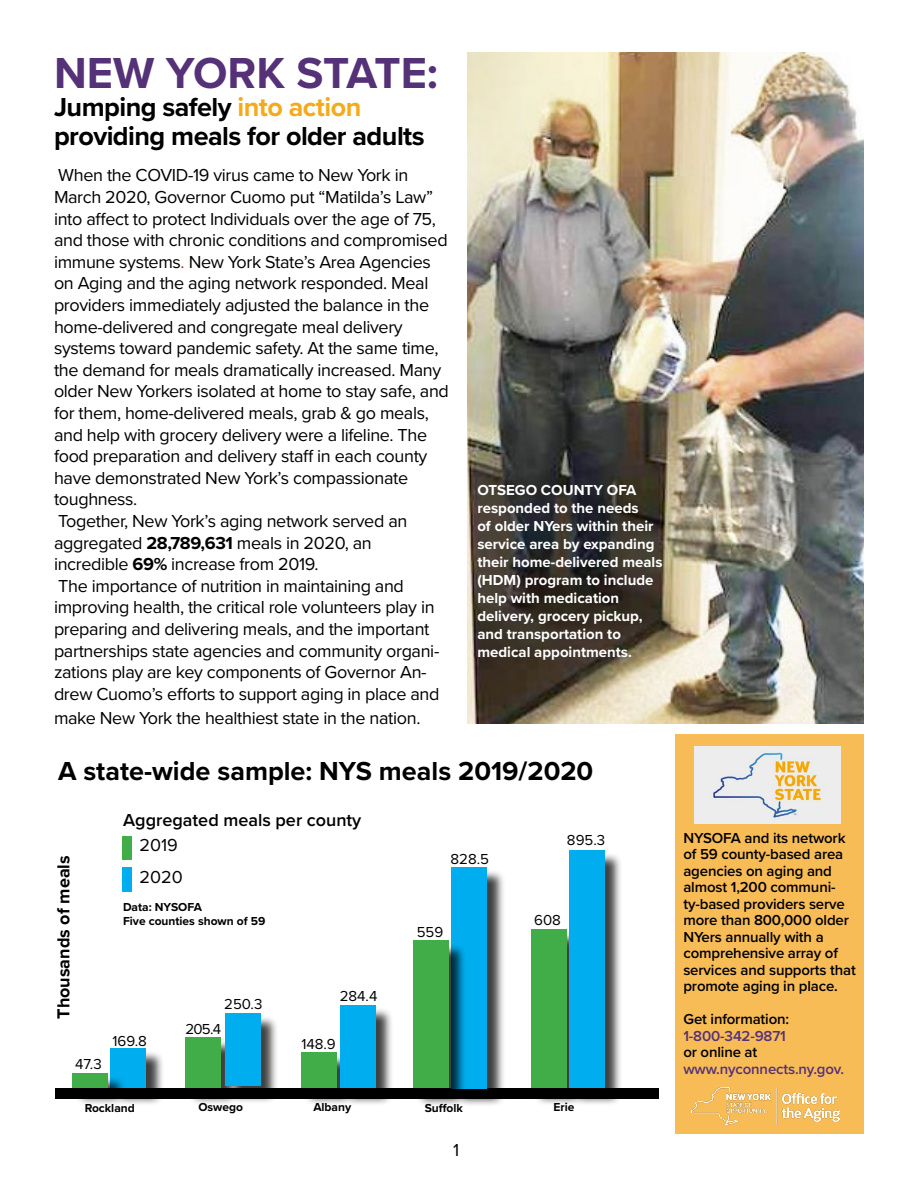
<style>
.page{position:relative;width:918px;height:1188px;background:#fff}
.page>*{position:absolute;margin:0;border:0;box-sizing:border-box;transform-origin:0 0}
.t1{font:700 45px "Proxima Nova";color:#553178}
.t2{font:700 27px/28.5px "Proxima Nova";letter-spacing:-.02em;color:#000}
.t3{font:700 27px "Proxima Nova";color:#000}
.t4{font:18px/21.6px "Proxima Nova";letter-spacing:-.02em;color:#000}
.t5{font:600 18px "Proxima Nova";color:#000}
.t6{font:700 18px "Proxima Nova";color:#000}
.t7{font:18px/32px "Proxima Nova";color:#000}
.t8{font:600 15px/16.5px "Proxima Nova";letter-spacing:-.01em;color:#000}
.t9{font:700 15px/18px "Proxima Nova";color:#fff}
.t10{font:15px "Proxima Nova";color:#000}
.t11{font:600 15px "Proxima Nova";letter-spacing:-.01em;color:#553178}
.t12{font:700 12px/14.4px "Proxima Nova";color:#000}
.s1{color:#f5aa1c}
.s2{color:#d2232a}
.s3{font-weight:700}
</style>
<div class="page">
<div style="left:675px;top:734px;width:189px;height:400px;background:#f8bc57"></div>
<img style="left:694px;top:747px;width:146px;height:76px">
<img style="left:692px;top:1088px;width:148px;height:37px">
<img style="left:467px;top:52px;width:397px;height:672px">
<div style="left:55px;top:1088px;width:604px;height:11px;background:#000"></div>
<div style="left:123px;top:836px;width:9px;height:23px;background:#41ad49"></div>
<div style="left:123px;top:867px;width:9px;height:24px;background:#00aeef"></div>
<div style="left:533px;top:931px;width:52px;height:175px;background:#000;opacity:.75"></div>
<div style="left:531px;top:929px;width:35px;height:159px;background:#41ad49"></div>
<div style="left:571px;top:852px;width:52px;height:254px;background:#000;opacity:.75"></div>
<div style="left:569px;top:850px;width:35px;height:237px;background:#00aeef"></div>
<div style="left:454px;top:869px;width:51px;height:238px;background:#000;opacity:.75"></div>
<div style="left:451px;top:867px;width:36px;height:221px;background:#00aeef"></div>
<div style="left:415px;top:943px;width:52px;height:164px;background:#000;opacity:.75"></div>
<div style="left:413px;top:941px;width:35px;height:147px;background:#41ad49"></div>
<div style="left:303px;top:1054px;width:52px;height:53px;background:#000;opacity:.75"></div>
<div style="left:301px;top:1052px;width:35px;height:36px;background:#41ad49"></div>
<div style="left:342px;top:1007px;width:52px;height:100px;background:#000;opacity:.75"></div>
<div style="left:340px;top:1005px;width:35px;height:83px;background:#00aeef"></div>
<div style="left:113px;top:1050px;width:52px;height:56px;background:#000;opacity:.75"></div>
<div style="left:111px;top:1048px;width:35px;height:40px;background:#00aeef"></div>
<div style="left:75px;top:1076px;width:51px;height:30px;background:#000;opacity:.75"></div>
<div style="left:72px;top:1073px;width:36px;height:15px;background:#41ad49"></div>
<div style="left:188px;top:1039px;width:51px;height:67px;background:#000;opacity:.75"></div>
<div style="left:185px;top:1037px;width:36px;height:50px;background:#41ad49"></div>
<div style="left:227px;top:1015px;width:52px;height:89px;background:#000;opacity:.75"></div>
<div style="left:225px;top:1013px;width:36px;height:73px;background:#00aeef"></div>
<h1 class="t1" style="left:54px;top:39px;width:386px">NEW YORK STATE:</h1>
<h2 class="t2" style="left:54px;top:92px;width:372px">Jumping safely <span class="s1">into action </span>providing meals for older adults</h2>
<p class="t4" style="left:54px;top:164px;width:396px">When the COVID-19 virus came to New York in March 2020, Governor Cuomo put “Matilda’s Law” into affect to protect Individuals over the age of 75, and those with chronic conditions and compromised immune systems<span class="s2">.</span> New York State’s Area Agencies on Aging and the aging network responded. Meal providers immediately adjusted the balance in the home-delivered and congregate meal delivery systems toward pandemic safety. At the same time, the demand for meals dramatically increased. Many older New Yorkers isolated at home to stay safe, and for them, home-delivered meals, grab &amp; go meals, and help with grocery delivery were a lifeline. The food preparation and delivery staff in each county have demonstrated New York’s compassionate toughness.<br>Together, New York’s aging network served an aggregated <span class="s3">28,789,631</span> meals in 2020, an incredible <span class="s3">69%</span> increase from 2019.<br>The importance of nutrition in maintaining and improving health, the critical role volunteers play in preparing and delivering meals, and the important partnerships state agencies and community organi&shy;zations play are key components of Governor An&shy;drew Cuomo’s efforts to support aging in place and</p>
<p class="t4" style="left:54px;top:706px;width:368px">make New York the healthiest state in the nation.</p>
<p class="t9" style="left:477px;top:480px;width:187px">OTSEGO COUNTY OFA responded to the needs<br>of older NYers within their service area by expanding their home-delivered meals (HDM) program to include help with medication delivery, grocery pickup, and transportation to medical appointments.</p>
<h2 class="t3" style="left:58px;top:751px;width:537px">A state-wide sample: NYS meals 2019/2020</h2>
<p class="t6" style="left:50px;top:1019px;width:165px;rotate:-90deg">Thousands of meals</p>
<p class="t5" style="left:123px;top:807px;width:240px">Aggregated meals per county</p>
<p class="t7" style="left:140px;top:828px;width:45px">2019<br>2020</p>
<p class="t12" style="left:123px;top:899px;width:144px">Data: NYSOFA<br>Five counties shown of 59</p>
<p class="t10" style="left:112px;top:1029px;width:36px">169.8</p>
<p class="t10" style="left:224px;top:993px;width:40px">250.3</p>
<p class="t10" style="left:185px;top:1018px;width:37px">205.4</p>
<p class="t10" style="left:340px;top:985px;width:39px">284.4</p>
<p class="t10" style="left:301px;top:1033px;width:36px">148.9</p>
<p class="t10" style="left:75px;top:1053px;width:28px">47.3</p>
<p class="t12" style="left:85px;top:1100px;width:52px">Rockland</p>
<p class="t12" style="left:198px;top:1100px;width:46px">Oswego</p>
<p class="t12" style="left:313px;top:1100px;width:39px">Albany</p>
<p class="t10" style="left:450px;top:848px;width:40px">828.5</p>
<p class="t10" style="left:417px;top:920px;width:28px">559</p>
<p class="t12" style="left:425px;top:1101px;width:40px">Suffolk</p>
<p class="t4" style="left:453px;top:1138px;width:8px">1</p>
<p class="t10" style="left:567px;top:829px;width:40px">895.3</p>
<p class="t10" style="left:534px;top:909px;width:28px">608</p>
<p class="t12" style="left:553px;top:1100px;width:22px">Erie</p>
<p class="t8" style="left:683px;top:829px;width:174px">NYSOFA and its network of 59 county-based area agencies on aging and almost 1,200 communi&shy;ty-based providers serve more than 800,000 older<br>NYers annually with a comprehensive array of services and supports that promote aging in place.</p>
<p class="t8" style="left:683px;top:1011px;width:107px">Get information:</p>
<p class="t11" style="left:683px;top:1025px;width:104px">1-800-342-9871</p>
<p class="t8" style="left:683px;top:1044px;width:75px">or online at</p>
<p class="t11" style="left:683px;top:1058px;width:162px">www.nyconnects.ny.gov.</p>
</div>
